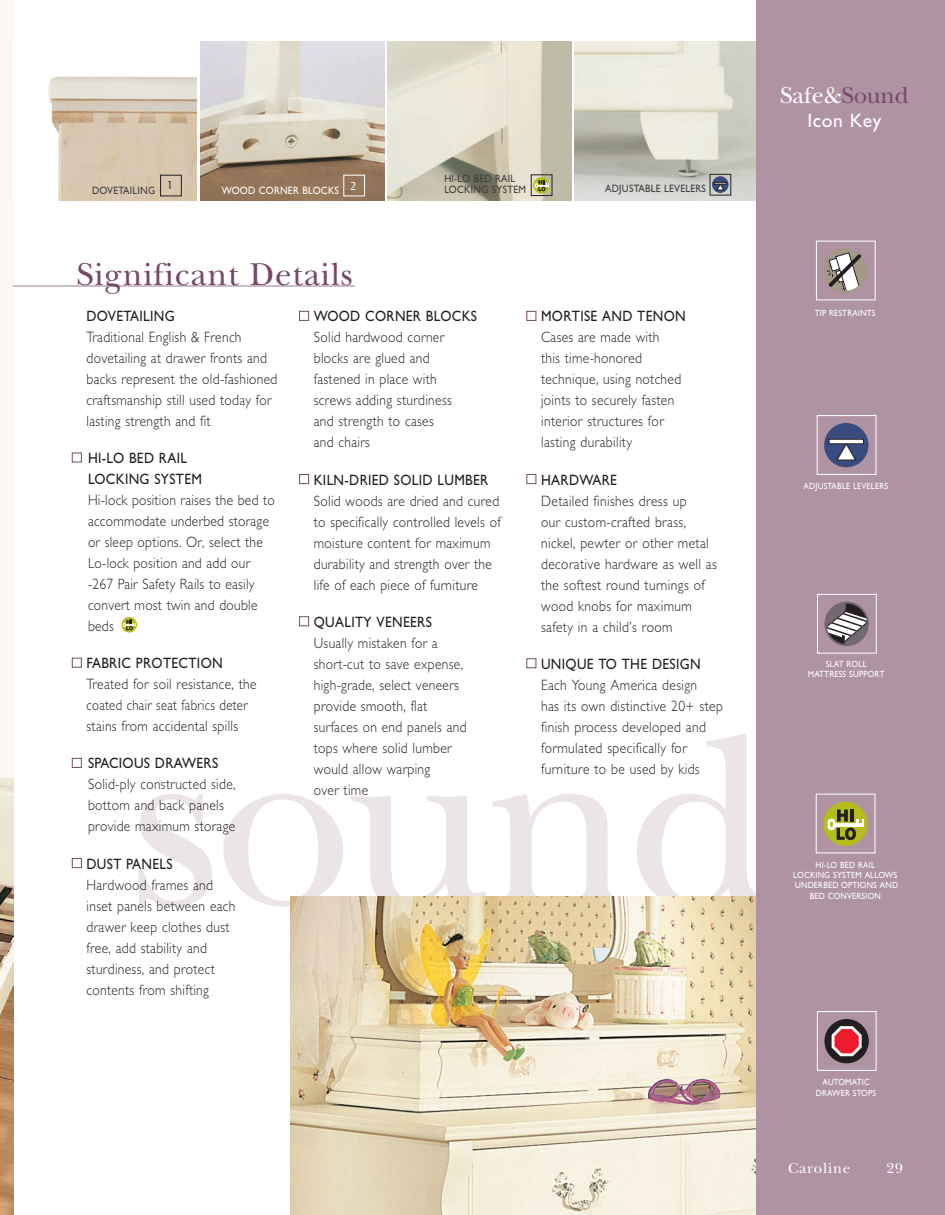
<style>
.page{position:relative;width:945px;height:1215px;background:#fff}
.page>*{position:absolute;margin:0;border:0;box-sizing:border-box;transform-origin:0 0}
.t1{font:33px "New Baskerville";letter-spacing:.025em;color:#78486a}
.t2{font:24px "New Baskerville";letter-spacing:-.01em;color:#fff}
.t3{font:19.5px "Gentle Sans";letter-spacing:.025em;color:#fff}
.t4{font:300 15px/21px "Gentle Sans";letter-spacing:.025em;color:#231f20;scale:.9 1}
.t5{font:15px/21px "Gentle Sans";letter-spacing:.025em;color:#231f20;scale:.9 1}
.t6{font:15px "New Baskerville";letter-spacing:.05em;color:#fff}
.t7{font:12px "Charlotte Sans Book Plain";color:#231f20;scale:.9 1}
.t8{font:12px "Charlotte Sans Book Plain";color:#fff;scale:.9 1}
.t9{font:10.8px/10.8px "Gentle Sans";letter-spacing:.025em;color:#3e3e3f;scale:.9 1}
.t10{font:10.8px "Gentle Sans";letter-spacing:.025em;color:#fff;scale:.9 1}
.t11{font:9px/10.4px "Gentle Sans";letter-spacing:.025em;color:#fff;text-align:center;scale:.9 1}
.s1{color:#78486a}
</style>
<div class="page">
<div style="left:0;top:0;width:14px;height:1215px;background:#fbf8f3"></div>
<img style="left:48px;top:76px;width:149px;height:124px">
<img style="left:201px;top:41px;width:183px;height:160px">
<img style="left:388px;top:41px;width:183px;height:160px">
<img style="left:575px;top:41px;width:182px;height:159px">
<div style="left:713px;top:177px;width:15px;height:15px;background:#394c7f;border-radius:50%"></div>
<div style="left:712px;top:176px;width:16px;height:17px;border:1px solid #394c7f;border-radius:50%"></div>
<svg style="left:714px;top:182px;width:13px;height:9px"></svg>
<div style="left:710px;top:174px;width:21px;height:21px;border:1px solid #231f20"></div>
<div style="left:534px;top:178px;width:15px;height:15px;background:#b4bd1b;border-radius:50%"></div>
<div style="left:533px;top:177px;width:17px;height:16px;border:1px solid #b4bd1b;border-radius:50%"></div>
<svg style="left:535px;top:180px;width:13px;height:11px"></svg>
<div style="left:531px;top:174px;width:21px;height:22px;border:1px solid #231f20"></div>
<div style="left:343px;top:175px;width:22px;height:21px;border:1px solid #fff"></div>
<div style="left:160px;top:175px;width:22px;height:21px;border:1px solid #231f20"></div>
<svg style="left:138px;top:734px;width:619px;height:173px"></svg>
<div style="left:526px;top:474px;width:10px;height:10px;border:1px solid #78486a"></div>
<div style="left:526px;top:658px;width:10px;height:10px;border:1px solid #78486a"></div>
<div style="left:299px;top:311px;width:10px;height:10px;border:1px solid #78486a"></div>
<div style="left:72px;top:858px;width:10px;height:10px;border:1px solid #78486a"></div>
<div style="left:72px;top:758px;width:10px;height:10px;border:1px solid #78486a"></div>
<div style="left:72px;top:658px;width:10px;height:10px;border:1px solid #78486a"></div>
<div style="left:526px;top:311px;width:10px;height:10px;border:1px solid #78486a"></div>
<div style="left:299px;top:616px;width:10px;height:10px;border:1px solid #78486a"></div>
<div style="left:299px;top:474px;width:10px;height:10px;border:1px solid #78486a"></div>
<div style="left:72px;top:453px;width:10px;height:9px;border:1px solid #78486a"></div>
<svg style="left:122px;top:617px;width:14px;height:15px"></svg>
<div style="left:122px;top:617px;width:15px;height:15px;border:1px solid #b4bd1b;border-radius:50%"></div>
<svg style="left:123px;top:620px;width:13px;height:10px"></svg>
<img style="left:290px;top:897px;width:467px;height:317px">
<hr style="left:13px;top:285px;width:342px;height:2px;background:#bda5b1">
<div style="left:757px;top:0;width:188px;height:1215px;background:#b093a3"></div>
<img style="left:0;top:779px;width:14px;height:436px">
<div style="left:823px;top:248px;width:44px;height:45px;border:2px solid #a29987;border-radius:50%"></div>
<svg style="left:825px;top:251px;width:40px;height:41px;background:#a69f99"></svg>
<div style="left:816px;top:241px;width:60px;height:59px;border:1px solid #fff"></div>
<div style="left:825px;top:424px;width:43px;height:42px;background:#394c7f;border-radius:50%"></div>
<div style="left:824px;top:423px;width:45px;height:44px;border:2px solid #394c7f;border-radius:50%"></div>
<svg style="left:835px;top:444px;width:22px;height:18px"></svg>
<div style="left:829px;top:439px;width:34px;height:5px;background:#fff"></div>
<div style="left:829px;top:439px;width:35px;height:5px;border:1px solid #231f20"></div>
<div style="left:817px;top:415px;width:59px;height:60px;border:1px solid #fff"></div>
<svg style="left:827px;top:603px;width:40px;height:41px;background:#8d858b"></svg>
<div style="left:824px;top:602px;width:45px;height:44px;border:2px solid #726773;border-radius:50%"></div>
<div style="left:817px;top:594px;width:60px;height:60px;border:1px solid #fff"></div>
<div style="left:824px;top:803px;width:43px;height:42px;background:#b4bd1b;border-radius:50%"></div>
<div style="left:823px;top:802px;width:45px;height:44px;border:2px solid #b4bd1b;border-radius:50%"></div>
<hr style="left:834px;top:823px;width:30px;height:3px;background:#fff">
<div style="left:828px;top:822px;width:7px;height:8px;border:1px solid #fff;border-radius:50%"></div>
<div style="left:856px;top:819px;width:8px;height:6px;background:#fff"></div>
<div style="left:828px;top:819px;width:7px;height:7px;border:1px solid #fff;border-radius:50%"></div>
<svg style="left:830px;top:809px;width:32px;height:31px"></svg>
<div style="left:816px;top:794px;width:59px;height:59px;border:1px solid #fff"></div>
<div style="left:825px;top:1020px;width:43px;height:42px;background:#231f20;border-radius:50%"></div>
<div style="left:824px;top:1019px;width:45px;height:44px;border:2px solid #231f20;border-radius:50%"></div>
<svg style="left:830px;top:1025px;width:33px;height:34px"></svg>
<div style="left:817px;top:1011px;width:60px;height:60px;border:1px solid #fff"></div>
<p class="t7" style="left:167px;top:178px;width:9px">1</p>
<p class="t8" style="left:350px;top:179px;width:9px">2</p>
<p class="t9" style="left:92px;top:185px;width:72px">DOVETAILING</p>
<p class="t10" style="left:222px;top:184px;width:132px">WOOD CORNER BLOCKS</p>
<h1 class="t1" style="left:77px;top:256px;width:278px">Significant Details</h1>
<p class="t9" style="left:444px;top:173px;width:92px">HI-LO BED RAIL<br>LOCKING SYSTEM</p>
<p class="t9" style="left:605px;top:183px;width:114px">ADJUSTABLE LEVELERS</p>
<p class="t5" style="left:87px;top:305px;width:100px">DOVETAILING</p>
<p class="t4" style="left:87px;top:326px;width:214px">Traditional English &amp; French dovetailing at drawer fronts and backs represent the old-fashioned craftsmanship still used today for lasting strength and fit</p>
<p class="t5" style="left:88px;top:447px;width:128px">HI-LO BED RAIL<br>LOCKING SYSTEM</p>
<p class="t4" style="left:88px;top:489px;width:209px">Hi-lock position raises the bed to accommodate underbed storage or sleep options. Or, select the<br>Lo-lock position and add our -267 Pair Safety Rails to easily convert most twin and double beds</p>
<p class="t5" style="left:87px;top:653px;width:153px">FABRIC PROTECTION</p>
<p class="t4" style="left:87px;top:674px;width:190px">Treated for soil resistance, the coated chair seat fabrics deter stains from accidental spills</p>
<p class="t5" style="left:88px;top:753px;width:146px">SPACIOUS DRAWERS</p>
<p class="t4" style="left:88px;top:774px;width:165px">Solid-ply constructed side, bottom and back panels provide maximum storage</p>
<p class="t5" style="left:87px;top:853px;width:97px">DUST PANELS</p>
<p class="t4" style="left:87px;top:874px;width:167px">Hardwood frames and inset panels between each drawer keep clothes dust free, add stability and sturdiness, and protect contents from shifting</p>
<p class="t5" style="left:314px;top:306px;width:183px">WOOD CORNER BLOCKS</p>
<p class="t4" style="left:314px;top:327px;width:155px">Solid hardwood corner blocks are glued and fastened in place with screws adding sturdiness and strength to cases and chairs</p>
<p class="t5" style="left:314px;top:469px;width:195px">KILN-DRIED SOLID LUMBER</p>
<p class="t4" style="left:314px;top:490px;width:209px">Solid woods are dried and cured to specifically controlled levels of moisture content for maximum durability and strength over the life of each piece of furniture</p>
<p class="t5" style="left:314px;top:611px;width:133px">QUALITY VENEERS</p>
<p class="t4" style="left:314px;top:632px;width:171px">Usually mistaken for a short-cut to save expense, high-grade, select veneers provide smooth, flat surfaces on end panels and tops where solid lumber would allow warping<br>over time</p>
<p class="t5" style="left:541px;top:306px;width:162px">MORTISE AND TENON</p>
<p class="t4" style="left:541px;top:327px;width:157px">Cases are made with this time-honored technique, using notched joints to securely fasten interior structures for lasting durability</p>
<p class="t5" style="left:541px;top:469px;width:86px">HARDWARE</p>
<p class="t4" style="left:541px;top:490px;width:197px">Detailed finishes dress up<br>our custom-crafted brass, nickel, pewter or other metal decorative hardware as well as the softest round turnings of wood knobs for maximum safety in a child’s room</p>
<p class="t5" style="left:541px;top:653px;width:179px">UNIQUE TO THE DESIGN</p>
<p class="t4" style="left:541px;top:674px;width:204px">Each Young America design<br>has its own distinctive 20+ step finish process developed and formulated specifically for furniture to be used by kids</p>
<h2 class="t2" style="left:780px;top:81px;width:130px">Safe&amp;<span class="s1">Sound</span></h2>
<h3 class="t3" style="left:807px;top:109px;width:75px">Icon Key</h3>
<p class="t11" style="left:815px;top:308px;width:69px">TIP RESTRAINTS</p>
<p class="t11" style="left:804px;top:480px;width:95px">ADJUSTABLE LEVELERS</p>
<p class="t11" style="left:808px;top:658px;width:87px">SLAT ROLL<br>MATTRESS SUPPORT</p>
<p class="t11" style="left:793px;top:860px;width:118px">HI-LO BED RAIL<br>LOCKING SYSTEM ALLOWS<br>UNDERBED OPTIONS AND<br>BED CONVERSION</p>
<p class="t11" style="left:816px;top:1077px;width:68px">AUTOMATIC<br>DRAWER STOPS</p>
<p class="t6" style="left:788px;top:1159px;width:64px">Caroline</p>
<p class="t6" style="left:887px;top:1159px;width:18px">29</p>
</div>
